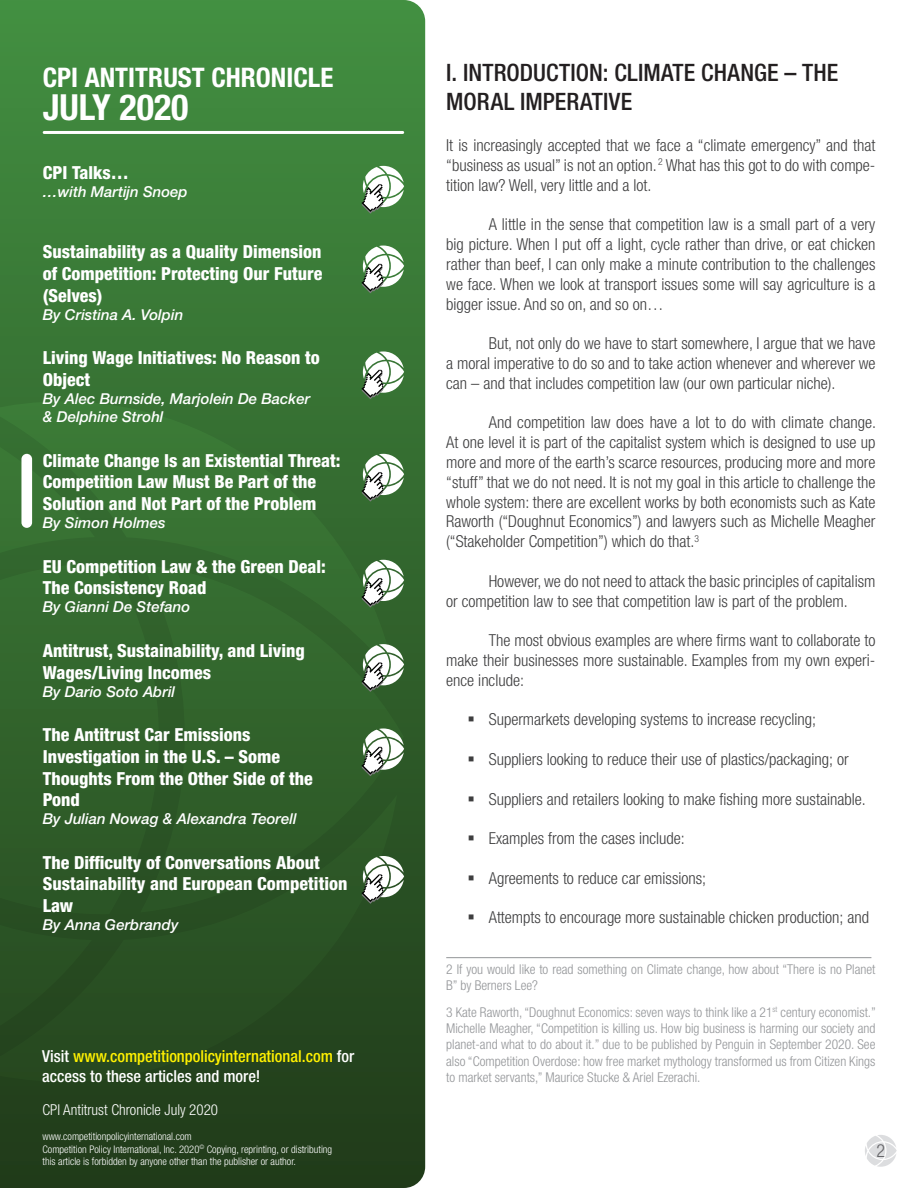
<style>
.page{position:relative;width:918px;height:1188px;background:#fff}
.page>*{position:absolute;margin:0;border:0;box-sizing:border-box;transform-origin:0 0}
.Body_Text{font:700 condensed 36px "Helvetica Neue LT Std";color:#fff}
.Body_Text-2{font:700 condensed 27px "Helvetica Neue LT Std";color:#fff}
.Sin_espaciado{font:500 condensed 24px/28.8px "Helvetica Neue LT Std";letter-spacing:.005em;color:#231f20}
.t1{font:800 condensed 18px/21.6px "Helvetica Neue LT Std";color:#fff}
.t2{font:300 condensed 18px "Helvetica Neue LT Std";color:#636366}
.Sin_espaciado-2{font:300 condensed 16.5px/19.8px "Helvetica Neue LT Std";color:#3e3e3f;text-align:justify}
.Body_Text-3{font:500 condensed 16.5px/19.8px "Helvetica Neue LT Std";color:#fff101}
.t3{font:italic 500 15px "Helvetica Neue LT Std";color:#fff}
.t4{font:300 condensed 15px "Helvetica Neue LT Std";color:#fff}
.Note{font:300 condensed 13.5px/16.2px "Helvetica Neue LT Std";color:#939598}
.t5{font:300 condensed 10.5px "Helvetica Neue LT Std";color:#fff}
.s1{color:#fff}
</style>
<div class="page">
<svg style="left:0;top:0;width:425px;height:1188px;background:#367032"></svg>
<svg style="left:865px;top:1135px;width:32px;height:32px"></svg>
<div style="left:0;top:677px;width:140px;height:118px;background:#31612b"></div>
<svg style="left:0;top:795px;width:397px;height:287px;background:#274b21"></svg>
<svg style="left:0;top:401px;width:395px;height:276px;background:#367032"></svg>
<svg style="left:140px;top:565px;width:264px;height:347px;background:#2f5f2a"></svg>
<svg style="left:0;top:421px;width:95px;height:292px;background:#356d30"></svg>
<svg style="left:0;top:768px;width:92px;height:289px;background:#2a5224"></svg>
<hr style="left:446px;top:957px;width:425px;height:1px;background:#939598">
<hr style="left:43px;top:131px;width:361px;height:3px;background:#fff;border-radius:2px">
<div style="left:21px;top:454px;width:11px;height:74px;background:#fff;border-radius:5px"></div>
<svg style="left:362px;top:166px;width:42px;height:48px"></svg>
<svg style="left:362px;top:246px;width:42px;height:47px"></svg>
<svg style="left:362px;top:351px;width:42px;height:48px"></svg>
<svg style="left:362px;top:454px;width:42px;height:48px"></svg>
<svg style="left:362px;top:560px;width:42px;height:48px"></svg>
<svg style="left:362px;top:644px;width:42px;height:48px"></svg>
<svg style="left:362px;top:728px;width:42px;height:48px"></svg>
<svg style="left:362px;top:856px;width:42px;height:48px"></svg>
<p class="Body_Text-2" style="left:43px;top:61px;width:292px">CPI ANTITRUST CHRONICLE</p>
<p class="Body_Text" style="left:43px;top:86px;width:147px">JULY 2020</p>
<p class="t1" style="left:43px;top:161px;width:88px">CPI Talks…</p>
<p class="t3" style="left:43px;top:183px;width:147px">…with Martijn Snoep</p>
<p class="t1" style="left:43px;top:241px;width:281px;text-align:justify">Sustainability as a Quality Dimension of Competition: Protecting Our Future (Selves)</p>
<p class="t3" style="left:43px;top:305px;width:142px">By Cristina A. Volpin</p>
<p class="t1" style="left:43px;top:347px;width:279px">Living Wage Initiatives: No Reason to<br>Object</p>
<p class="t3" style="left:43px;top:390px;width:269px">By Alec Burnside, Marjolein De Backer</p>
<p class="t3" style="left:43px;top:408px;width:122px">&amp; Delphine Strohl</p>
<p class="t1" style="left:43px;top:449px;width:299px">Climate Change Is an Existential Threat:<br>Competition Law Must Be Part of the<br>Solution and Not Part of the Problem</p>
<p class="t3" style="left:43px;top:514px;width:125px">By Simon Holmes</p>
<p class="t1" style="left:43px;top:555px;width:285px">EU Competition Law &amp; the Green Deal:<br>The Consistency Road</p>
<p class="t3" style="left:43px;top:598px;width:149px">By Gianni De Stefano</p>
<p class="t1" style="left:43px;top:639px;width:264px">Antitrust, Sustainability, and Living<br>Wages/Living Incomes</p>
<p class="t3" style="left:43px;top:682px;width:134px">By Dario Soto Abril</p>
<p class="t1" style="left:43px;top:724px;width:272px">The Antitrust Car Emissions<br>Investigation in the U.S. – Some<br>Thoughts From the Other Side of the<br>Pond</p>
<p class="t3" style="left:43px;top:810px;width:255px">By Julian Nowag &amp; Alexandra Teorell</p>
<p class="t1" style="left:43px;top:851px;width:306px">The Difficulty of Conversations About<br>Sustainability and European Competition<br>Law</p>
<p class="t3" style="left:43px;top:916px;width:137px">By Anna Gerbrandy</p>
<p class="Body_Text-3" style="left:42px;top:1046px;width:313px"><span class="s1">Visit</span> www.competitionpolicyinternational.com <span class="s1">for access to these articles and more!</span></p>
<p class="t4" style="left:43px;top:1101px;width:177px">CPI Antitrust Chronicle July 2020</p>
<p class="t5" style="left:43px;top:1130px;width:151px">www.competitionpolicyinternational.com</p>
<p class="t5" style="left:43px;top:1143px;width:291px">Competition Policy International, Inc. 2020<sup>©</sup> Copying, reprinting, or distributing</p>
<p class="t5" style="left:43px;top:1156px;width:255px">this article is forbidden by anyone other than the publisher or author.</p>
<p class="Sin_espaciado" style="left:446px;top:58px;width:394px">I. INTRODUCTION: CLIMATE CHANGE – THE<br>MORAL IMPERATIVE</p>
<p class="Sin_espaciado-2" style="left:446px;top:135px;width:431px">It is increasingly accepted that we face a “climate emergency” and that “business as usual” is not an option. <sup>2</sup> What has this got to do with compe&shy;tition law? Well, very little and a lot.</p>
<p class="Sin_espaciado-2" style="left:446px;top:214px;width:431px;text-indent:43px">A little in the sense that competition law is a small part of a very big picture. When I put off a light, cycle rather than drive, or eat chicken rather than beef, I can only make a minute contribution to the challenges we face. When we look at transport issues some will say agriculture is a bigger issue. And so on, and so on…</p>
<p class="Sin_espaciado-2" style="left:446px;top:333px;width:431px;text-indent:43px">But, not only do we have to start somewhere, I argue that we have a moral imperative to do so and to take action whenever and wherever we can – and that includes competition law (our own particular niche).</p>
<p class="Sin_espaciado-2" style="left:446px;top:412px;width:431px;text-indent:43px">And competition law does have a lot to do with climate change.<br>At one level it is part of the capitalist system which is designed to use up more and more of the earth’s scarce resources, producing more and more “stuff” that we do not need. It is not my goal in this article to challenge the whole system: there are excellent works by both economists such as Kate Raworth (“Doughnut Economics”) and lawyers such as Michelle Meagher (“Stakeholder Competition”) which do that.<sup>3</sup></p>
<p class="Sin_espaciado-2" style="left:446px;top:571px;width:431px;text-indent:43px">However, we do not need to attack the basic principles of capitalism or competition law to see that competition law is part of the problem.</p>
<p class="Sin_espaciado-2" style="left:446px;top:630px;width:431px;text-indent:43px">The most obvious examples are where firms want to collaborate to make their businesses more sustainable. Examples from my own experi&shy;ence include:</p>
<p class="Sin_espaciado-2" style="left:468px;top:709px;width:350px">▪ Supermarkets developing systems to increase recycling;</p>
<p class="Sin_espaciado-2" style="left:468px;top:749px;width:383px">▪ Suppliers looking to reduce their use of plastics/packaging; or</p>
<p class="Sin_espaciado-2" style="left:468px;top:789px;width:400px">▪ Suppliers and retailers looking to make fishing more sustainable.</p>
<p class="Sin_espaciado-2" style="left:468px;top:828px;width:219px">▪ Examples from the cases include:</p>
<p class="Sin_espaciado-2" style="left:468px;top:868px;width:240px">▪ Agreements to reduce car emissions;</p>
<p class="Sin_espaciado-2" style="left:468px;top:907px;width:403px">▪ Attempts to encourage more sustainable chicken production; and</p>
<p class="Note" style="left:446px;top:961px;width:431px">2 If you would like to read something on Climate change, how about “There is no Planet<br>B” by Berners Lee?</p>
<p class="Note" style="left:446px;top:1004px;width:431px;text-align:justify">3 Kate Raworth, “Doughnut Economics: seven ways to think like a 21<sup>st</sup> century economist.” Michelle Meagher, “Competition is killing us. How big business is harming our society and planet-and what to do about it.” due to be published by Penguin in September 2020. See also “Competition Overdose: how free market mythology transformed us from Citizen Kings to market servants,” Maurice Stucke &amp; Ariel Ezerachi.</p>
<p class="t2" style="left:876px;top:1141px;width:10px">2</p>
</div>
